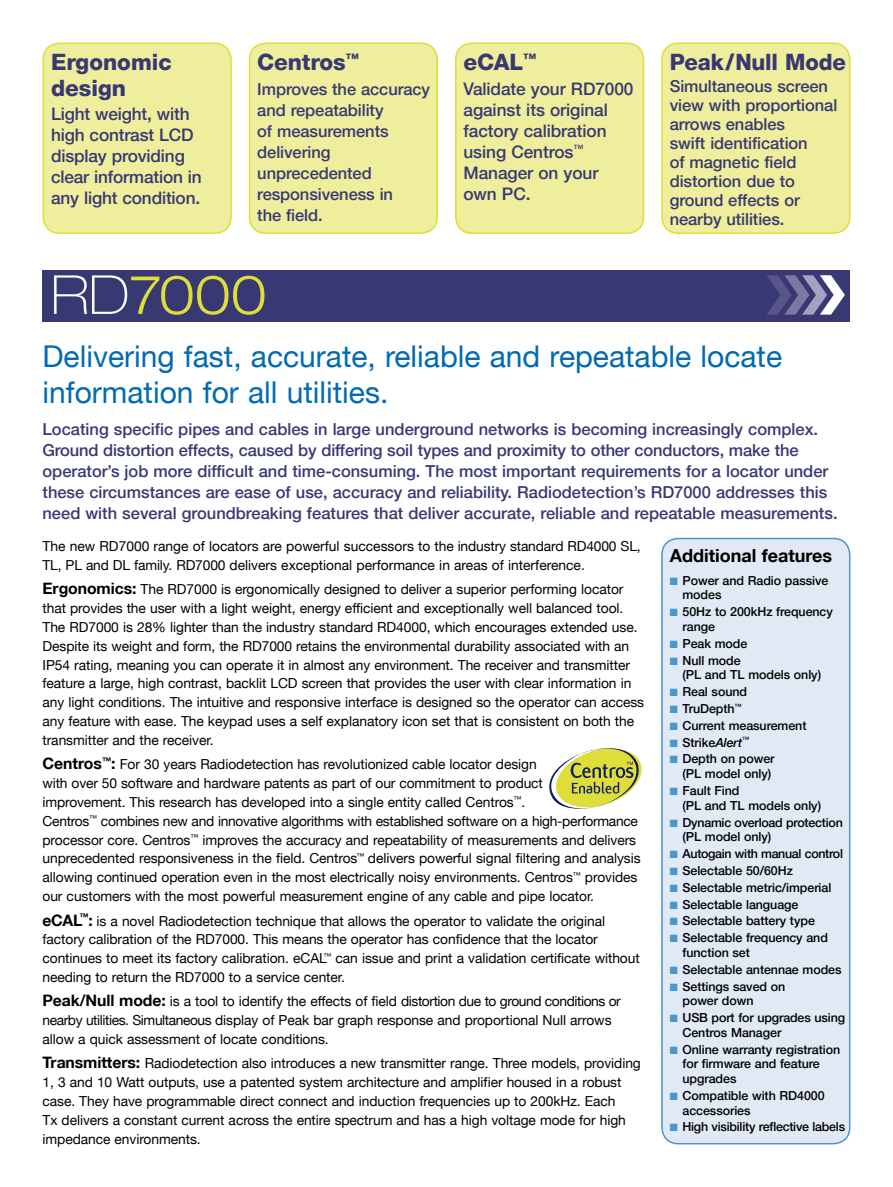
<style>
.page{position:relative;width:893px;height:1187px;background:#fff}
.page>*{position:absolute;margin:0;border:0;box-sizing:border-box;transform-origin:0 0}
.t1{font:30px/36px "Helvetica Neue LT";color:#006ab2}
.t2{font:800 22.5px/25.5px "Helvetica Neue LT";letter-spacing:-.005em;color:#383973}
.t3{font:700 18px "Helvetica Neue LT";color:#000}
.t4{font:500 17.25px/21px "Helvetica Neue LT";letter-spacing:-.01em;color:#383973}
.t5{font:500 16.5px/21px "Helvetica Neue LT";letter-spacing:-.005em;color:#383973}
.t6{font:13.8px/18.8px "Helvetica Neue LT";letter-spacing:-.005em;color:#000}
.t7{font:500 12.45px/14.7px "Helvetica Neue LT";letter-spacing:-.005em;color:#000}
.t8{font:500 12.45px "Helvetica Neue LT";letter-spacing:-.025em;color:#000}
.s1{font-weight:700;font-size:15.75px}
.s2{color:#4b96cd}
.s3{font-style:italic}
</style>
<div class="page">
<div style="left:249px;top:43px;width:188px;height:190px;background:#efee9c;border-radius:16px"></div>
<div style="left:249px;top:43px;width:189px;height:191px;border:2px solid #dedd3a;border-radius:16px"></div>
<div style="left:43px;top:43px;width:188px;height:190px;background:#efee9c;border-radius:16px"></div>
<div style="left:43px;top:43px;width:189px;height:191px;border:2px solid #dedd3a;border-radius:16px"></div>
<div style="left:43px;top:270px;width:807px;height:51px;background:#383973"></div>
<svg style="left:54px;top:275px;width:210px;height:40px"></svg>
<svg style="left:767px;top:275px;width:78px;height:39px"></svg>
<div style="left:662px;top:538px;width:188px;height:605px;background:#e1e9f5;border-radius:16px"></div>
<div style="left:661px;top:537px;width:189px;height:607px;border:2px solid #4b96cd;border-radius:16px"></div>
<div style="left:456px;top:43px;width:187px;height:190px;background:#efee9c;border-radius:16px"></div>
<div style="left:455px;top:43px;width:189px;height:191px;border:2px solid #dedd3a;border-radius:16px"></div>
<div style="left:662px;top:43px;width:188px;height:190px;background:#efee9c;border-radius:16px"></div>
<div style="left:661px;top:43px;width:189px;height:191px;border:2px solid #dedd3a;border-radius:16px"></div>
<svg style="left:549px;top:748px;width:93px;height:61px"></svg>
<h2 class="t2" style="left:51px;top:49px;width:122px">Ergonomic design</h2>
<p class="t4" style="left:51px;top:103px;width:152px">Light weight, with high contrast LCD display providing clear information in any light condition.</p>
<h2 class="t2" style="left:257px;top:50px;width:103px">Centros<sup>™</sup></h2>
<p class="t5" style="left:257px;top:78px;width:174px">Improves the accuracy and repeatability<br>of measurements delivering unprecedented responsiveness in<br>the field.</p>
<h2 class="t2" style="left:463px;top:50px;width:74px">eCAL<sup>™</sup></h2>
<p class="t4" style="left:463px;top:78px;width:171px">Validate your RD7000 against its original factory calibration using Centros<sup>™<br></sup>Manager on your own PC.</p>
<h2 class="t2" style="left:670px;top:50px;width:178px">Peak/Null Mode</h2>
<p class="t5" style="left:670px;top:76px;width:169px;line-height:19px">Simultaneous screen view with proportional arrows enables<br>swift identification<br>of magnetic field distortion due to ground effects or nearby utilities.</p>
<h1 class="t1" style="left:43px;top:337px;width:741px">Delivering fast, accurate, reliable and repeatable locate information for all utilities.</h1>
<p class="t5" style="left:43px;top:418px;width:797px">Locating specific pipes and cables in large underground networks is becoming increasingly complex.<br>Ground distortion effects, caused by differing soil types and proximity to other conductors, make the operator’s job more difficult and time-consuming. The most important requirements for a locator under these circumstances are ease of use, accuracy and reliability. Radiodetection’s RD7000 addresses this need with several groundbreaking features that deliver accurate, reliable and repeatable measurements.</p>
<p class="t6" style="left:43px;top:536px;width:600px">The new RD7000 range of locators are powerful successors to the industry standard RD4000 SL,<br>TL, PL and DL family. RD7000 delivers exceptional performance in areas of interference.</p>
<p class="t6" style="left:43px;top:579px;width:603px"><span class="s1">Ergonomics:</span> The RD7000 is ergonomically designed to deliver a superior performing locator that provides the user with a light weight, energy efficient and exceptionally well balanced tool.<br>The RD7000 is 28% lighter than the industry standard RD4000, which encourages extended use.<br>Despite its weight and form, the RD7000 retains the environmental durability associated with an IP54 rating, meaning you can operate it in almost any environment. The receiver and transmitter feature a large, high contrast, backlit LCD screen that provides the user with clear information in any light conditions. The intuitive and responsive interface is designed so the operator can access any feature with ease. The keypad uses a self explanatory icon set that is consistent on both the transmitter and the receiver.</p>
<p class="t6" style="left:43px;top:754px;width:600px"><span class="s1">Centros</span><sup>™</sup><span class="s1">:</span> For 30 years Radiodetection has revolutionized cable locator design<br>with over 50 software and hardware patents as part of our commitment to product<br>improvement. This research has developed into a single entity called Centros<sup>™</sup>.<br>Centros<sup>™</sup> combines new and innovative algorithms with established software on a high-performance processor core. Centros<sup>™</sup> improves the accuracy and repeatability of measurements and delivers unprecedented responsiveness in the field. Centros<sup>™</sup> delivers powerful signal filtering and analysis allowing continued operation even in the most electrically noisy environments. Centros<sup>™</sup> provides our customers with the most powerful measurement engine of any cable and pipe locator.</p>
<p class="t6" style="left:43px;top:910px;width:599px"><span class="s1">eCAL</span><sup>™</sup><span class="s1">:</span> is a novel Radiodetection technique that allows the operator to validate the original factory calibration of the RD7000. This means the operator has confidence that the locator continues to meet its factory calibration. eCAL<sup>™</sup> can issue and print a validation certificate without needing to return the RD7000 to a service center.</p>
<p class="t6" style="left:43px;top:991px;width:580px"><span class="s1">Peak/Null mode:</span> is a tool to identify the effects of field distortion due to ground conditions or nearby utilities. Simultaneous display of Peak bar graph response and proportional Null arrows allow a quick assessment of locate conditions.</p>
<p class="t6" style="left:43px;top:1053px;width:600px"><span class="s1">Transmitters:</span> Radiodetection also introduces a new transmitter range. Three models, providing 1, 3 and 10 Watt outputs, use a patented system architecture and amplifier housed in a robust case. They have programmable direct connect and induction frequencies up to 200kHz. Each<br>Tx delivers a constant current across the entire spectrum and has a high voltage mode for high impedance environments.</p>
<h3 class="t3" style="left:670px;top:544px;width:164px">Additional features</h3>
<p class="t7" style="left:682px;top:572px;width:147px;text-indent:-13px"><span class="s2">■</span> Power and Radio passive modes</p>
<p class="t7" style="left:682px;top:604px;width:152px;text-indent:-13px"><span class="s2">■</span> 50Hz to 200kHz frequency range</p>
<p class="t7" style="left:670px;top:635px;width:79px"><span class="s2">■</span> Peak mode</p>
<p class="t7" style="left:682px;top:652px;width:140px;text-indent:-13px"><span class="s2">■</span> Null mode<br>(PL and TL models only)</p>
<p class="t7" style="left:670px;top:684px;width:79px"><span class="s2">■</span> Real sound</p>
<p class="t7" style="left:670px;top:701px;width:74px"><span class="s2">■</span> TruDepth<sup>™</sup></p>
<p class="t7" style="left:670px;top:717px;width:138px"><span class="s2">■</span> Current measurement</p>
<p class="t7" style="left:670px;top:734px;width:81px"><span class="s2">■</span> Strike<span class="s3">Alert</span><sup>™</sup></p>
<p class="t7" style="left:670px;top:751px;width:106px;text-align:right"><span class="s2">■</span> Depth on power (PL model only)</p>
<p class="t7" style="left:682px;top:783px;width:140px;text-indent:-13px"><span class="s2">■</span> Fault Find<br>(PL and TL models only)</p>
<p class="t7" style="left:682px;top:814px;width:162px;text-indent:-13px"><span class="s2">■</span> Dynamic overload protection (PL model only)</p>
<p class="t8" style="left:670px;top:846px;width:175px"><span class="s2">■</span> Autogain with manual control</p>
<p class="t7" style="left:670px;top:862px;width:125px"><span class="s2">■</span> Selectable 50/60Hz</p>
<p class="t7" style="left:670px;top:879px;width:163px"><span class="s2">■</span> Selectable metric/imperial</p>
<p class="t7" style="left:670px;top:896px;width:130px"><span class="s2">■</span> Selectable language</p>
<p class="t7" style="left:670px;top:913px;width:147px"><span class="s2">■</span> Selectable battery type</p>
<p class="t7" style="left:682px;top:930px;width:147px;text-indent:-13px"><span class="s2">■</span> Selectable frequency and function set</p>
<p class="t7" style="left:670px;top:961px;width:173px"><span class="s2">■</span> Selectable antennae modes</p>
<p class="t7" style="left:682px;top:978px;width:104px;text-indent:-13px"><span class="s2">■</span> Settings saved on power down</p>
<p class="t7" style="left:682px;top:1010px;width:164px;text-indent:-13px"><span class="s2">■</span> USB port for upgrades using<br>Centros Manager</p>
<p class="t7" style="left:682px;top:1041px;width:159px;text-indent:-13px"><span class="s2">■</span> Online warranty registration for firmware and feature upgrades</p>
<p class="t7" style="left:682px;top:1087px;width:144px;text-indent:-13px"><span class="s2">■</span> Compatible with RD4000 accessories</p>
<p class="t7" style="left:670px;top:1119px;width:177px"><span class="s2">■</span> High visibility reflective labels</p>
</div>
